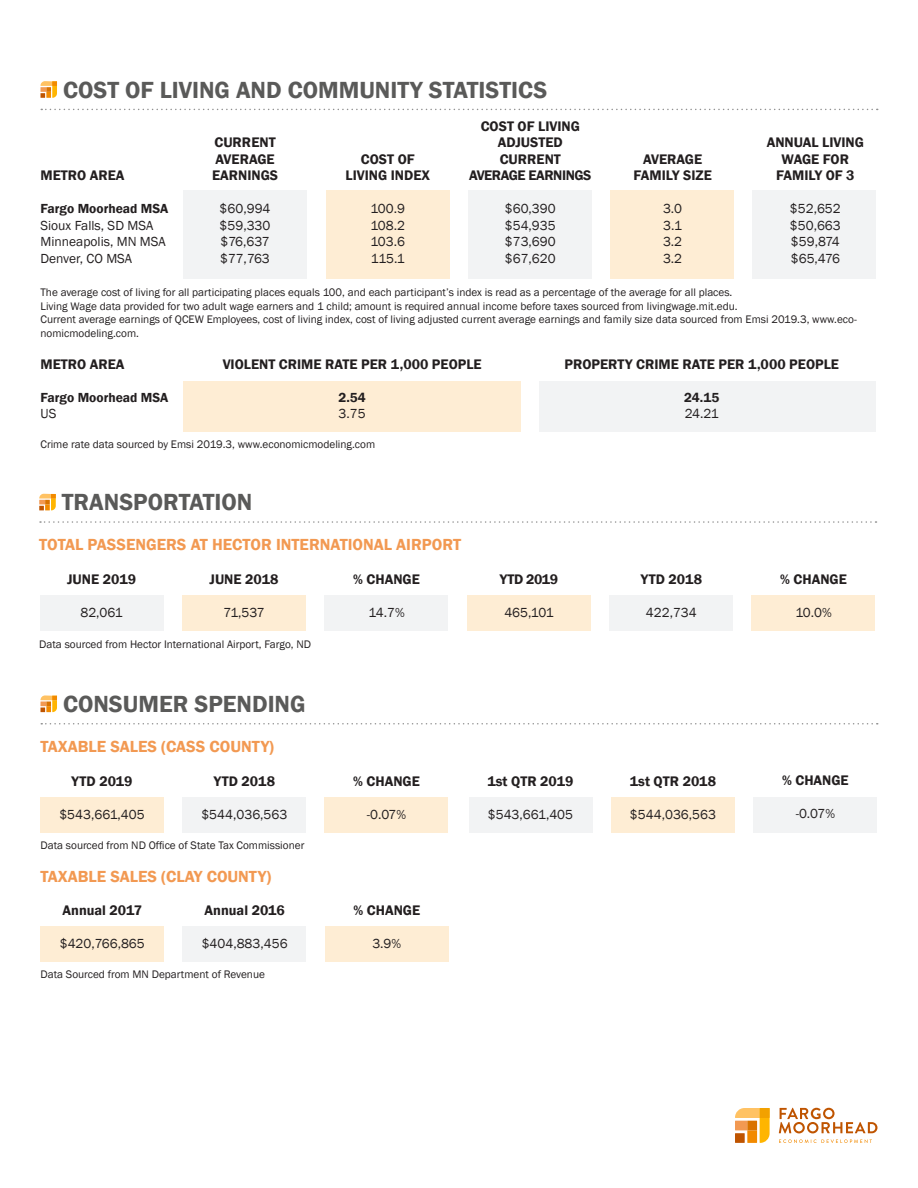
<style>
.page{position:relative;width:918px;height:1188px;background:#fff}
.page>*{position:absolute;margin:0;border:0;box-sizing:border-box;transform-origin:0 0}
.t1{font:600 24px "Franklin Gothic";color:#5a5a59}
.t2{font:600 16.5px "Franklin Gothic";color:#f29952}
.t3{font:600 14.25px/16.5px "Franklin Gothic";color:#231f20;text-align:center}
.t4{font:600 14.25px/16.5px "Franklin Gothic";letter-spacing:-.03em;color:#231f20;text-align:center}
.t5{font:13.5px "Franklin Gothic";color:#231f20}
.t6{font:600 13.5px/16.5px "Franklin Gothic";color:#231f20}
.t7{font:11.25px/13.5px "Franklin Gothic";color:#231f20}
.s1{font-weight:400}
</style>
<div class="page">
<div style="left:611px;top:797px;width:124px;height:36px;background:#feedd4"></div>
<div style="left:753px;top:797px;width:124px;height:36px;background:#f2f3f4"></div>
<div style="left:469px;top:797px;width:124px;height:36px;background:#f2f3f4"></div>
<div style="left:752px;top:595px;width:123px;height:36px;background:#feedd4"></div>
<div style="left:182px;top:595px;width:124px;height:36px;background:#feedd4"></div>
<div style="left:467px;top:595px;width:124px;height:36px;background:#feedd4"></div>
<div style="left:325px;top:595px;width:123px;height:36px;background:#f2f3f4"></div>
<div style="left:609px;top:595px;width:124px;height:36px;background:#f2f3f4"></div>
<div style="left:40px;top:595px;width:124px;height:36px;background:#f2f3f4"></div>
<div style="left:184px;top:381px;width:337px;height:50px;background:#feedd4"></div>
<div style="left:540px;top:381px;width:336px;height:50px;background:#f2f3f4"></div>
<div style="left:753px;top:190px;width:123px;height:89px;background:#f2f3f4"></div>
<div style="left:184px;top:190px;width:123px;height:89px;background:#f2f3f4"></div>
<div style="left:468px;top:190px;width:124px;height:89px;background:#f2f3f4"></div>
<div style="left:326px;top:190px;width:123px;height:89px;background:#feedd4"></div>
<div style="left:610px;top:190px;width:124px;height:89px;background:#feedd4"></div>
<svg style="left:41px;top:81px;width:16px;height:17px"></svg>
<svg style="left:41px;top:109px;width:837px;height:1px"></svg>
<svg style="left:39px;top:494px;width:17px;height:16px"></svg>
<svg style="left:40px;top:521px;width:837px;height:2px"></svg>
<div style="left:325px;top:797px;width:123px;height:36px;background:#feedd4"></div>
<div style="left:40px;top:797px;width:124px;height:36px;background:#feedd4"></div>
<div style="left:182px;top:797px;width:124px;height:36px;background:#f2f3f4"></div>
<svg style="left:41px;top:695px;width:16px;height:17px"></svg>
<svg style="left:41px;top:723px;width:837px;height:2px"></svg>
<div style="left:325px;top:926px;width:123px;height:36px;background:#feedd4"></div>
<div style="left:40px;top:926px;width:124px;height:36px;background:#feedd4"></div>
<div style="left:182px;top:926px;width:124px;height:36px;background:#f2f3f4"></div>
<svg style="left:779px;top:1108px;width:99px;height:25px"></svg>
<svg style="left:779px;top:1139px;width:93px;height:4px"></svg>
<svg style="left:735px;top:1108px;width:35px;height:35px"></svg>
<div style="left:735px;top:1133px;width:10px;height:10px;background:#bf5400"></div>
<p class="t1" style="left:63px;top:75px;width:486px">COST OF LIVING AND COMMUNITY STATISTICS</p>
<p class="t3" style="left:214px;top:134px;width:63px">CURRENT</p>
<p class="t3" style="left:215px;top:151px;width:61px">AVERAGE</p>
<p class="t3" style="left:212px;top:167px;width:68px">EARNINGS</p>
<p class="t5" style="left:220px;top:200px;width:52px">$60,994</p>
<p class="t5" style="left:220px;top:217px;width:52px">$59,330</p>
<p class="t5" style="left:220px;top:233px;width:51px">$76,637</p>
<p class="t5" style="left:220px;top:250px;width:51px">$77,763</p>
<p class="t3" style="left:481px;top:118px;width:101px">COST OF LIVING<br>ADJUSTED</p>
<p class="t4" style="left:469px;top:151px;width:124px">CURRENT<br>AVERAGE EARNINGS</p>
<p class="t5" style="left:505px;top:200px;width:52px">$60,390</p>
<p class="t5" style="left:505px;top:217px;width:52px">$54,935</p>
<p class="t5" style="left:505px;top:233px;width:52px">$73,690</p>
<p class="t5" style="left:505px;top:250px;width:52px">$67,620</p>
<p class="t3" style="left:767px;top:134px;width:99px">ANNUAL LIVING<br>WAGE FOR</p>
<p class="t3" style="left:776px;top:167px;width:80px">FAMILY OF 3</p>
<p class="t5" style="left:790px;top:200px;width:52px">$52,652</p>
<p class="t5" style="left:790px;top:217px;width:52px">$50,663</p>
<p class="t5" style="left:791px;top:233px;width:50px">$59,874</p>
<p class="t5" style="left:791px;top:250px;width:51px">$65,476</p>
<p class="t3" style="left:643px;top:151px;width:61px">AVERAGE</p>
<p class="t3" style="left:633px;top:167px;width:80px">FAMILY SIZE</p>
<p class="t5" style="left:663px;top:200px;width:21px">3.0</p>
<p class="t5" style="left:663px;top:217px;width:20px">3.1</p>
<p class="t5" style="left:663px;top:233px;width:21px">3.2</p>
<p class="t5" style="left:663px;top:250px;width:21px">3.2</p>
<p class="t7" style="left:40px;top:286px;width:693px">The average cost of living for all participating places equals 100, and each participant’s index is read as a percentage of the average for all places.</p>
<p class="t7" style="left:40px;top:300px;width:699px">Living Wage data provided for two adult wage earners and 1 child; amount is required annual income before taxes sourced from livingwage.mit.edu.</p>
<p class="t7" style="left:40px;top:313px;width:818px">Current average earnings of QCEW Employees, cost of living index, cost of living adjusted current average earnings and family size data sourced from Emsi 2019.3, www.eco&shy;nomicmodeling.com.</p>
<p class="t3" style="left:361px;top:151px;width:55px">COST OF</p>
<p class="t3" style="left:346px;top:167px;width:86px">LIVING INDEX</p>
<p class="t5" style="left:370px;top:200px;width:36px">100.9</p>
<p class="t5" style="left:370px;top:217px;width:36px">108.2</p>
<p class="t5" style="left:370px;top:233px;width:36px">103.6</p>
<p class="t5" style="left:371px;top:250px;width:36px">115.1</p>
<p class="t3" style="left:40px;top:167px;width:86px">METRO AREA</p>
<p class="t6" style="left:40px;top:201px;width:129px">Fargo Moorhead MSA<br><span class="s1">Sioux Falls, SD MSA</span></p>
<p class="t5" style="left:40px;top:233px;width:127px">Minneapolis, MN MSA</p>
<p class="t5" style="left:40px;top:250px;width:93px">Denver, CO MSA</p>
<p class="t3" style="left:40px;top:356px;width:86px">METRO AREA</p>
<p class="t6" style="left:40px;top:389px;width:129px">Fargo Moorhead MSA<br><span class="s1">US</span></p>
<p class="t3" style="left:223px;top:356px;width:261px">VIOLENT CRIME RATE PER 1,000 PEOPLE</p>
<p class="t6" style="left:339px;top:389px;width:29px">2.54</p>
<p class="t5" style="left:339px;top:405px;width:29px">3.75</p>
<p class="t7" style="left:40px;top:438px;width:336px">Crime rate data sourced by Emsi 2019.3, www.economicmodeling.com</p>
<p class="t1" style="left:62px;top:488px;width:192px">TRANSPORTATION</p>
<p class="t2" style="left:39px;top:535px;width:424px">TOTAL PASSENGERS AT HECTOR INTERNATIONAL AIRPORT</p>
<p class="t3" style="left:67px;top:571px;width:70px">JUNE 2019</p>
<p class="t5" style="left:80px;top:604px;width:44px">82,061</p>
<p class="t3" style="left:210px;top:571px;width:71px">JUNE 2018</p>
<p class="t5" style="left:224px;top:604px;width:43px">71,537</p>
<p class="t7" style="left:39px;top:638px;width:274px">Data sourced from Hector International Airport, Fargo, ND</p>
<p class="t1" style="left:63px;top:689px;width:244px">CONSUMER SPENDING</p>
<p class="t2" style="left:40px;top:737px;width:235px">TAXABLE SALES (CASS COUNTY)</p>
<p class="t3" style="left:353px;top:571px;width:68px">% CHANGE</p>
<p class="t5" style="left:368px;top:604px;width:38px">14.7%</p>
<p class="t3" style="left:565px;top:356px;width:276px">PROPERTY CRIME RATE PER 1,000 PEOPLE</p>
<p class="t6" style="left:684px;top:389px;width:37px">24.15</p>
<p class="t5" style="left:685px;top:405px;width:35px">24.21</p>
<p class="t3" style="left:500px;top:571px;width:60px">YTD 2019</p>
<p class="t5" style="left:504px;top:604px;width:51px">465,101</p>
<p class="t3" style="left:641px;top:571px;width:63px">YTD 2018</p>
<p class="t5" style="left:646px;top:604px;width:52px">422,734</p>
<p class="t3" style="left:780px;top:571px;width:68px">% CHANGE</p>
<p class="t5" style="left:795px;top:604px;width:38px">10.0%</p>
<p class="t3" style="left:72px;top:773px;width:63px">YTD 2019</p>
<p class="t5" style="left:59px;top:806px;width:87px">$543,661,405</p>
<p class="t3" style="left:214px;top:773px;width:63px">YTD 2018</p>
<p class="t5" style="left:201px;top:806px;width:87px">$544,036,563</p>
<p class="t7" style="left:40px;top:838px;width:265px">Data sourced from ND Office of State Tax Commissioner</p>
<p class="t2" style="left:40px;top:866px;width:232px">TAXABLE SALES (CLAY COUNTY)</p>
<p class="t3" style="left:63px;top:903px;width:81px">Annual 2017</p>
<p class="t5" style="left:60px;top:936px;width:86px">$420,766,865</p>
<p class="t3" style="left:205px;top:903px;width:82px">Annual 2016</p>
<p class="t5" style="left:202px;top:936px;width:87px">$404,883,456</p>
<p class="t7" style="left:40px;top:968px;width:226px">Data Sourced from MN Department of Revenue</p>
<p class="t3" style="left:353px;top:773px;width:68px">% CHANGE</p>
<p class="t5" style="left:367px;top:806px;width:41px">-0.07%</p>
<p class="t3" style="left:353px;top:902px;width:68px">% CHANGE</p>
<p class="t5" style="left:372px;top:935px;width:30px">3.9%</p>
<p class="t3" style="left:487px;top:773px;width:88px">1st QTR 2019</p>
<p class="t5" style="left:488px;top:806px;width:87px">$543,661,405</p>
<p class="t3" style="left:630px;top:773px;width:88px">1st QTR 2018</p>
<p class="t5" style="left:630px;top:806px;width:87px">$544,036,563</p>
<p class="t3" style="left:782px;top:773px;width:68px">% CHANGE</p>
<p class="t5" style="left:796px;top:806px;width:41px">-0.07%</p>
</div>
